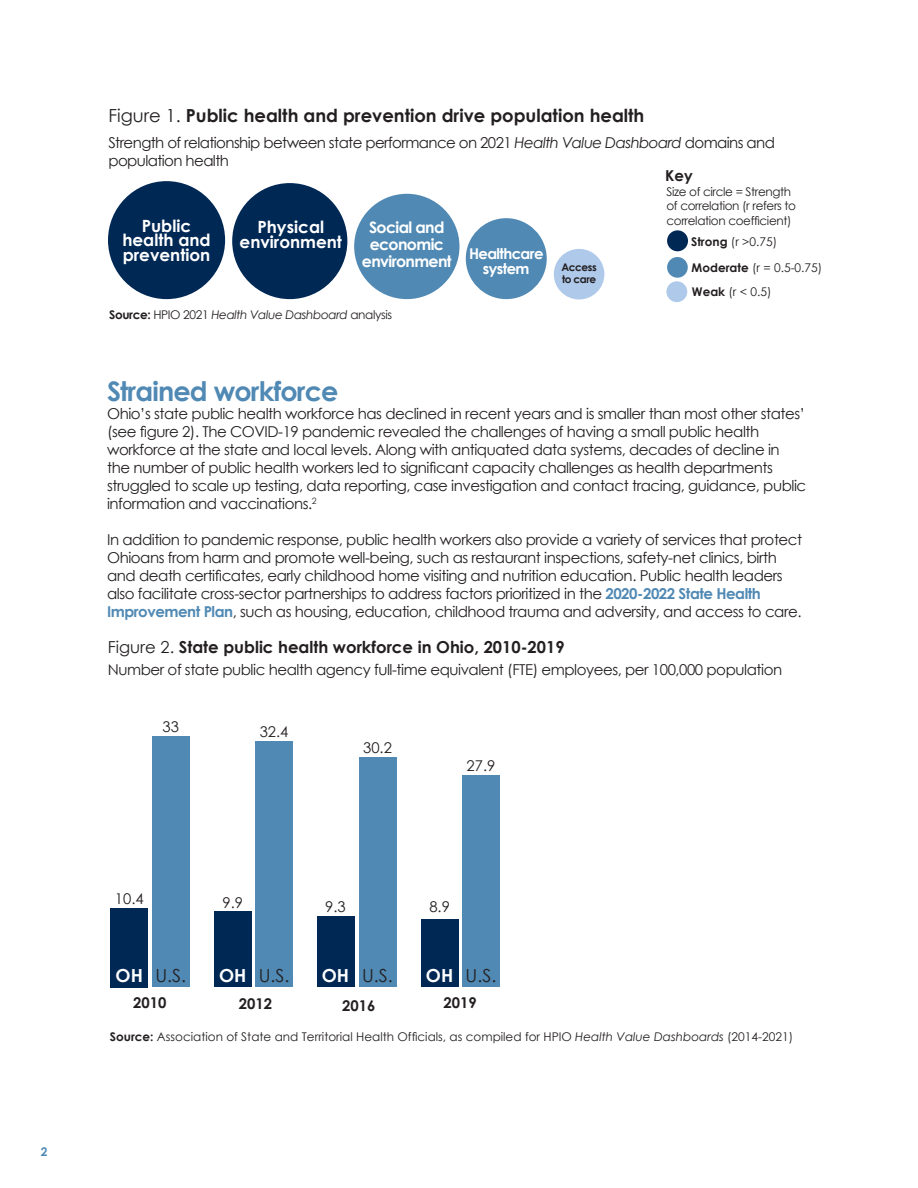
<style>
.page{position:relative;width:918px;height:1188px;background:#fff}
.page>*{position:absolute;margin:0;border:0;box-sizing:border-box;transform-origin:0 0}
.t1{font:700 27px "Century Gothic";letter-spacing:-.03em;color:#5089b4}
.t2{font:700 18px "Century Gothic";color:#231f20}
.t3{font:18px "Century Gothic";color:#231f20}
.t4{font:700 16.8px/14.9px "Century Gothic";color:#fff;text-align:center}
.t5{font:700 16.5px "Century Gothic";color:#231f20}
.t6{font:700 15.75px/16.6px "Century Gothic";letter-spacing:-.04em;color:#fff;text-align:center}
.t7{font:15px/18px "Century Gothic";letter-spacing:-.03em;color:#231f20}
.t8{font:700 15px "Century Gothic";color:#231f20}
.t9{font:14.85px "Century Gothic";color:#231f20}
.t10{font:700 14.85px "Century Gothic";color:#231f20}
.t11{font:700 14.85px/15.6px "Century Gothic";letter-spacing:-.04em;color:#fff;text-align:center}
.t12{font:12px/26px "Century Gothic";color:#231f20}
.t13{font:12px/14.4px "Century Gothic";letter-spacing:-.03em;color:#231f20}
.t14{font:italic 12px "Century Gothic";letter-spacing:-.03em;color:#231f20}
.t15{font:700 12px "Century Gothic";color:#5089b4}
.t16{font:700 10.5px/11.4px "Century Gothic";letter-spacing:-.04em;color:#231f20}
.s1{font-weight:400}
.s2{font-style:italic}
.s3{font-weight:700}
.s4{font-weight:700;font-style:normal}
.s5{font-style:normal}
.s6{font-weight:700;color:#5089b4}
.s7{font-weight:700;color:#fff}
</style>
<div class="page">
<div style="left:152px;top:737px;width:37px;height:250px;background:#5089b4"></div>
<div style="left:256px;top:741px;width:37px;height:246px;background:#5089b4"></div>
<div style="left:359px;top:757px;width:37px;height:230px;background:#5089b4"></div>
<div style="left:462px;top:775px;width:38px;height:212px;background:#5089b4"></div>
<div style="left:111px;top:908px;width:37px;height:79px;background:#002855"></div>
<div style="left:214px;top:912px;width:37px;height:75px;background:#002855"></div>
<div style="left:318px;top:916px;width:37px;height:71px;background:#002855"></div>
<div style="left:421px;top:919px;width:37px;height:68px;background:#002855"></div>
<div style="left:108px;top:181px;width:117px;height:118px;background:#002855;border-radius:50%"></div>
<div style="left:232px;top:183px;width:115px;height:116px;background:#002855;border-radius:50%"></div>
<div style="left:354px;top:194px;width:106px;height:105px;background:#5089b4;border-radius:50%"></div>
<div style="left:466px;top:218px;width:81px;height:81px;background:#5089b4;border-radius:50%"></div>
<div style="left:554px;top:249px;width:50px;height:50px;background:#aec9ea;border-radius:50%"></div>
<div style="left:667px;top:230px;width:21px;height:21px;background:#002855;border-radius:50%"></div>
<div style="left:667px;top:257px;width:21px;height:21px;background:#5089b4;border-radius:50%"></div>
<div style="left:666px;top:281px;width:21px;height:21px;background:#aec9ea;border-radius:50%"></div>
<p class="t15" style="left:41px;top:1143px;width:8px">2</p>
<p class="t2" style="left:108px;top:101px;width:538px"><span class="s1">Figure 1.</span> Public health and prevention drive population health</p>
<p class="t7" style="left:108px;top:133px;width:668px">Strength of relationship between state performance on 2021 <span class="s2">Health Value Dashboard</span> domains and population health</p>
<p class="t13" style="left:666px;top:184px;width:131px">Size of circle = Strength of correlation (r refers to correlation coefficient)</p>
<p class="t12" style="left:691px;top:229px;width:133px"><span class="s3">Strong</span> (r &gt;0.75)<br><span class="s3">Moderate</span> (r = 0.5-0.75)</p>
<p class="t12" style="left:692px;top:278px;width:81px"><span class="s3">Weak</span> (r &lt; 0.5)</p>
<p class="t8" style="left:665px;top:164px;width:29px">Key</p>
<p class="t4" style="left:122px;top:217px;width:90px">Public health and prevention</p>
<p class="t4" style="left:240px;top:219px;width:104px">Physical environment</p>
<p class="t6" style="left:362px;top:218px;width:91px">Social and economic environment</p>
<p class="t11" style="left:469px;top:245px;width:76px">Healthcare system</p>
<p class="t16" style="left:562px;top:261px;width:37px">Access to care</p>
<p class="t14" style="left:109px;top:306px;width:284px"><span class="s4">Source:</span> <span class="s5">HPIO 2021</span> Health Value Dashboard <span class="s5">analysis</span></p>
<p class="t1" style="left:107px;top:370px;width:233px">Strained workforce</p>
<p class="t7" style="left:107px;top:404px;width:701px">Ohio’s state public health workforce has declined in recent years and is smaller than most other states’ (see figure 2). The COVID-19 pandemic revealed the challenges of having a small public health workforce at the state and local levels. Along with antiquated data systems, decades of decline in the number of public health workers led to significant capacity challenges as health departments struggled to scale up testing, data reporting, case investigation and contact tracing, guidance, public information and vaccinations.<sup>2</sup></p>
<p class="t7" style="left:107px;top:530px;width:697px">In addition to pandemic response, public health workers also provide a variety of services that protect Ohioans from harm and promote well-being, such as restaurant inspections, safety-net clinics, birth and death certificates, early childhood home visiting and nutrition education. Public health leaders also facilitate cross-sector partnerships to address factors prioritized in the <span class="s6">2020-2022 State Health Improvement Plan</span>, such as housing, education, childhood trauma and adversity, and access to care.</p>
<p class="t5" style="left:108px;top:635px;width:458px"><span class="s1">Figure 2.</span> State public health workforce in Ohio, 2010-2019</p>
<p class="t7" style="left:108px;top:660px;width:676px">Number of state public health agency full-time equivalent (FTE) employees, per 100,000 population</p>
<p class="t9" style="left:162px;top:717px;width:18px">33</p>
<p class="t9" style="left:260px;top:721px;width:30px">32.4</p>
<p class="t9" style="left:363px;top:737px;width:30px">30.2</p>
<p class="t9" style="left:467px;top:755px;width:30px">27.9</p>
<p class="t9" style="left:115px;top:888px;width:30px">10.4</p>
<p class="t9" style="left:222px;top:892px;width:22px">9.9</p>
<p class="t9" style="left:325px;top:896px;width:22px">9.3</p>
<p class="t9" style="left:429px;top:896px;width:22px">8.9</p>
<p class="t3" style="left:116px;top:963px;width:72px"><span class="s7">OH</span> U.S.</p>
<p class="t3" style="left:219px;top:963px;width:72px"><span class="s7">OH</span> U.S.</p>
<p class="t3" style="left:322px;top:963px;width:73px"><span class="s7">OH</span> U.S.</p>
<p class="t3" style="left:426px;top:963px;width:72px"><span class="s7">OH</span> U.S.</p>
<p class="t10" style="left:133px;top:991px;width:35px">2010</p>
<p class="t10" style="left:239px;top:993px;width:35px">2012</p>
<p class="t10" style="left:342px;top:994px;width:35px">2016</p>
<p class="t10" style="left:443px;top:991px;width:35px">2019</p>
<p class="t12" style="left:110px;top:1023px;width:685px"><span class="s3">Source:</span> Association of State and Territorial Health Officials, as compiled for HPIO <span class="s2">Health Value Dashboards</span> (2014-2021)</p>
</div>
